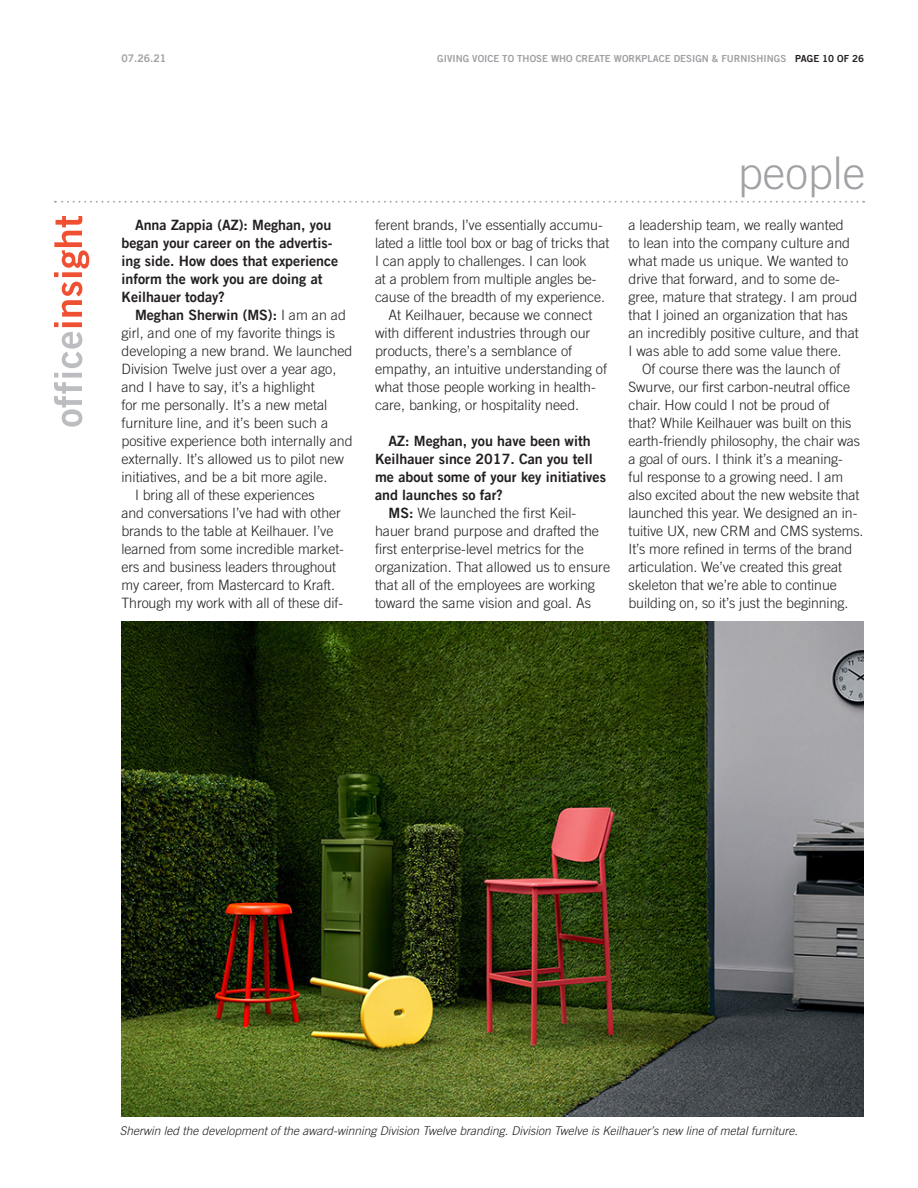
<style>
.page{position:relative;width:918px;height:1188px;background:#fff}
.page>*{position:absolute;margin:0;border:0;box-sizing:border-box;transform-origin:0 0}
.t1{font:300 45px "Trade Gothic LT Com";color:#a1a1a5}
.Feature_Text{font:300 14.25px/18px "Trade Gothic LT Com";color:#231f20}
.Q_A_OI{font:14.25px/18px "Trade Gothic LT Com Bd 2";color:#231f20}
.Captions{font:italic 300 12px "Trade Gothic LT Com";color:#231f20}
.t2{font:10.5px "Trade Gothic LT Com Bd 2";color:#a1a1a5}
.t3{font:9.75px "Trade Gothic LT Com Bd 2";color:#a1a1a5}
.s1{color:#231f20}
.s2{font-family:"Trade Gothic LT Com Bd 2";font-weight:400}
</style>
<div class="page">
<svg style="left:55px;top:201px;width:809px;height:2px"></svg>
<svg style="left:54px;top:216px;width:35px;height:211px"></svg>
<img style="left:122px;top:622px;width:742px;height:494px">
<p class="t2" style="left:121px;top:52px;width:46px">07.26.21</p>
<p class="t3" style="left:437px;top:52px;width:428px">GIVING VOICE TO THOSE WHO CREATE WORKPLACE DESIGN &amp; FURNISHINGS <span class="s1">PAGE 10 OF 26</span></p>
<p class="Q_A_OI" style="left:122px;top:216px;width:218px;text-indent:14px">Anna Zappia (AZ): Meghan, you began your career on the advertis&shy;ing side. How does that experience inform the work you are doing at<br>Keilhauer today?</p>
<p class="Feature_Text" style="left:122px;top:306px;width:233px;text-indent:14px"><span class="s2">Meghan Sherwin (MS):</span> I am an ad girl, and one of my favorite things is developing a new brand. We launched Division Twelve just over a year ago, and I have to say, it’s a highlight<br>for me personally. It’s a new metal furniture line, and it’s been such a positive experience both internally and externally. It’s allowed us to pilot new initiatives, and be a bit more agile.</p>
<p class="Feature_Text" style="left:122px;top:486px;width:224px;text-indent:14px">I bring all of these experiences<br>and conversations I’ve had with other brands to the table at Keilhauer. I’ve learned from some incredible market&shy;ers and business leaders throughout my career, from Mastercard to Kraft.<br>Through my work with all of these dif-</p>
<p class="Feature_Text" style="left:375px;top:215px;width:236px">ferent brands, I’ve essentially accumu&shy;lated a little tool box or bag of tricks that I can apply to challenges. I can look<br>at a problem from multiple angles be&shy;cause of the breadth of my experience.</p>
<p class="Feature_Text" style="left:375px;top:305px;width:234px;text-indent:14px">At Keilhauer, because we connect with different industries through our products, there’s a semblance of empathy, an intuitive understanding of what those people working in health&shy;care, banking, or hospitality need.</p>
<p class="Q_A_OI" style="left:375px;top:431px;width:233px;text-indent:14px">AZ: Meghan, you have been with<br>Keilhauer since 2017. Can you tell me about some of your key initiatives and launches so far?</p>
<p class="Feature_Text" style="left:375px;top:503px;width:237px;text-indent:14px"><span class="s2">MS:</span> We launched the first Keil&shy;hauer brand purpose and drafted the first enterprise-level metrics for the organization. That allowed us to ensure that all of the employees are working toward the same vision and goal. As</p>
<h1 class="t1" style="left:738px;top:146px;width:129px">people</h1>
<p class="Feature_Text" style="left:628px;top:215px;width:232px">a leadership team, we really wanted<br>to lean into the company culture and what made us unique. We wanted to drive that forward, and to some de&shy;gree, mature that strategy. I am proud that I joined an organization that has an incredibly positive culture, and that I was able to add some value there.</p>
<p class="Feature_Text" style="left:628px;top:359px;width:237px;text-indent:14px">Of course there was the launch of Swurve, our first carbon-neutral office chair. How could I not be proud of<br>that? While Keilhauer was built on this earth-friendly philosophy, the chair was a goal of ours. I think it’s a meaning-<br>ful response to a growing need. I am also excited about the new website that launched this year. We designed an in&shy;tuitive UX, new CRM and CMS systems.<br>It’s more refined in terms of the brand articulation. We’ve created this great skeleton that we’re able to continue building on, so it’s just the beginning.</p>
<p class="Captions" style="left:120px;top:1123px;width:680px">Sherwin led the development of the award-winning Division Twelve branding. Division Twelve is Keilhauer’s new line of metal furniture.</p>
</div>
